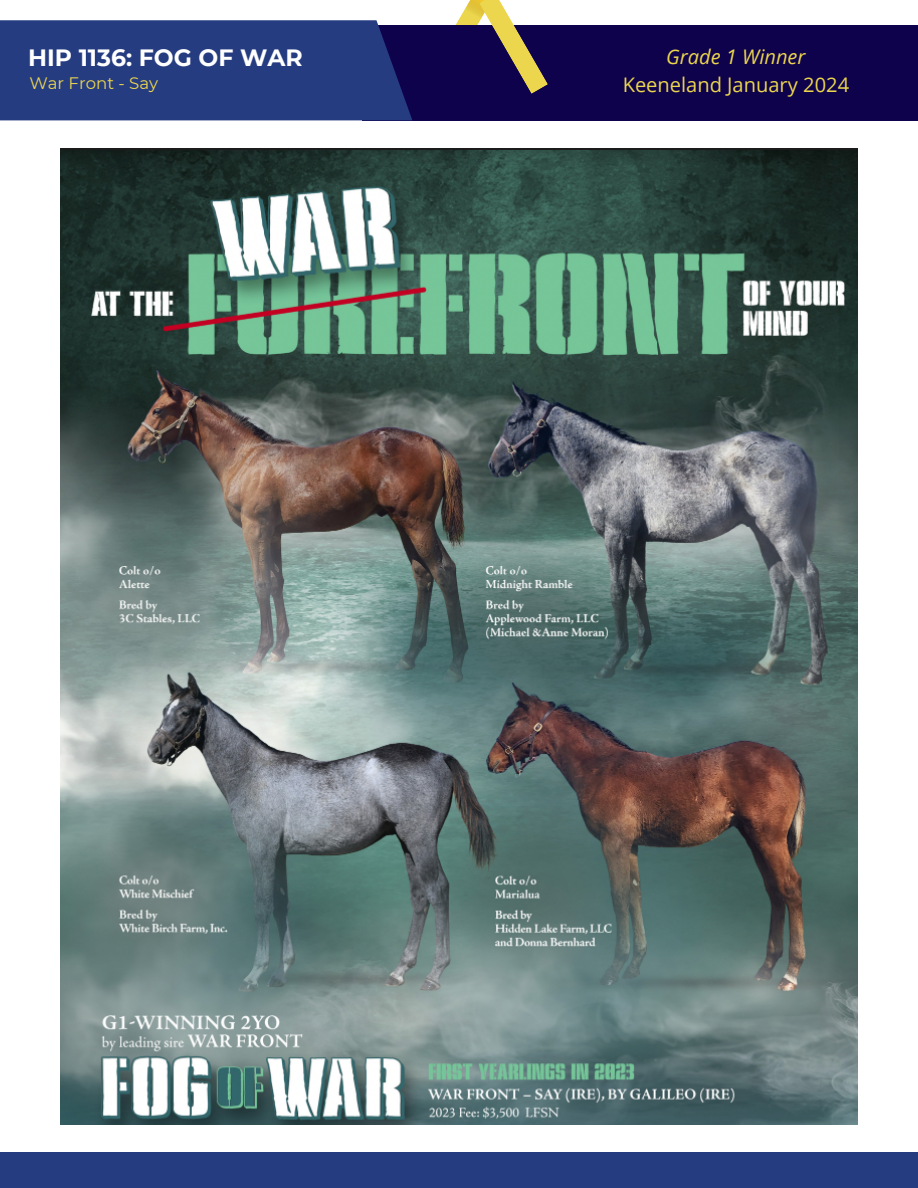
<style>
.page{position:relative;width:918px;height:1188px;background:#fff}
.page>*{position:absolute;margin:0;border:0;box-sizing:border-box;transform-origin:0 0}
.t1{font:700 23.55px "Montserrat";color:#fff}
.t2{font:20.1px "Open Sans";color:#ebd64d}
.t3{font:italic 20.1px "Open Sans";color:#ebd64d}
.t4{font:16.65px "Montserrat";color:#ebd64d}
</style>
<div class="page">
<div style="left:0;top:1153px;width:918px;height:35px;background:#263c80"></div>
<div style="left:362px;top:25px;width:556px;height:95px;background:#0f024d"></div>
<svg style="left:0;top:0;width:548px;height:120px"></svg>
<img style="left:60px;top:148px;width:798px;height:977px">
<p class="t1" style="left:28px;top:44px;width:276px">HIP 1136: FOG OF WAR</p>
<p class="t4" style="left:29px;top:72px;width:130px">War Front - Say</p>
<p class="t3" style="left:666px;top:43px;width:141px">Grade 1 Winner</p>
<p class="t2" style="left:623px;top:71px;width:228px">Keeneland January 2024</p>
</div>
